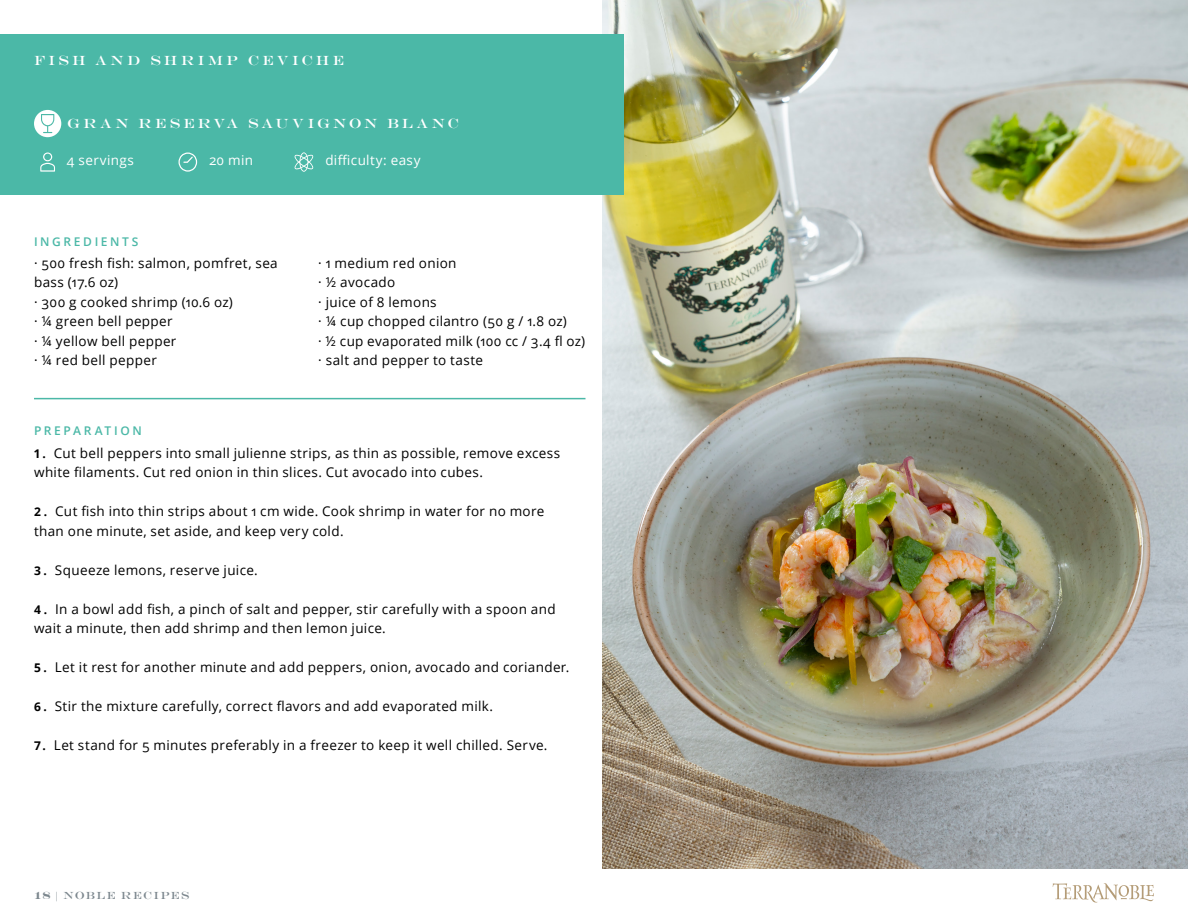
<style>
.page{position:relative;width:1188px;height:918px;background:#fff}
.page>*{position:absolute;margin:0;border:0;box-sizing:border-box;transform-origin:0 0}
.t1{font:13.5px/19.5px "Open Sans";letter-spacing:.025em;color:#000}
.t2{font:13.5px "Open Sans";letter-spacing:.03em;color:#fff}
.t3{font:13.5px "Engravers";letter-spacing:.215em;color:#fff}
.t4{font:13.5px "Engravers";letter-spacing:.235em;color:#fff}
.t5{font:600 12px "Open Sans";letter-spacing:.215em;color:#4bb8a7}
.t6{font:10.5px "Engravers";letter-spacing:.135em;color:#7c878e}
.s1{font-weight:700;font-size:12px}
.s2{font-weight:700}
</style>
<div class="page">
<svg style="left:1053px;top:883px;width:101px;height:20px"></svg>
<img style="left:603px;top:0;width:585px;height:869px">
<div style="left:0;top:34px;width:624px;height:161px;background:#4bb8a7"></div>
<svg style="left:179px;top:153px;width:18px;height:19px"></svg>
<svg style="left:40px;top:153px;width:15px;height:19px"></svg>
<svg style="left:295px;top:152px;width:18px;height:20px"></svg>
<div style="left:34px;top:110px;width:27px;height:27px;background:#fff;border-radius:50%"></div>
<svg style="left:41px;top:114px;width:13px;height:19px"></svg>
<hr style="left:34px;top:398px;width:551px;height:1px;background:#4bb8a7">
<p class="t4" style="left:34px;top:53px;width:312px">FISH AND SHRIMP CEVICHE</p>
<p class="t3" style="left:67px;top:116px;width:394px">GRAN RESERVA SAUVIGNON BLANC</p>
<p class="t2" style="left:67px;top:151px;width:68px">4 servings</p>
<p class="t5" style="left:34px;top:234px;width:106px">INGREDIENTS</p>
<p class="t2" style="left:209px;top:151px;width:45px">20 min</p>
<p class="t2" style="left:325px;top:151px;width:97px">difficulty: easy</p>
<p class="t1" style="left:34px;top:253px;width:245px">· 500 fresh fish: salmon, pomfret, sea bass (17.6 oz)<br>· 300 g cooked shrimp (10.6 oz)<br>· ¼ green bell pepper<br>· ¼ yellow bell pepper<br>· ¼ red bell pepper</p>
<p class="t1" style="left:318px;top:253px;width:268px">· 1 medium red onion<br>· ½ avocado<br>· juice of 8 lemons<br>· ¼ cup chopped cilantro (50 g / 1.8 oz)<br>· ½ cup evaporated milk (100 cc / 3.4 fl oz) · salt and pepper to taste</p>
<p class="t5" style="left:34px;top:423px;width:109px">PREPARATION</p>
<p class="t1" style="left:34px;top:443px;width:528px"><span class="s1">1 .</span> Cut bell peppers into small julienne strips, as thin as possible, remove excess white filaments. Cut red onion in thin slices. Cut avocado into cubes.</p>
<p class="t1" style="left:34px;top:501px;width:512px"><span class="s1">2 .</span> Cut fish into thin strips about 1 cm wide. Cook shrimp in water for no more than one minute, set aside, and keep very cold.</p>
<p class="t1" style="left:34px;top:560px;width:225px"><span class="s1">3 .</span> Squeeze lemons, reserve juice.</p>
<p class="t1" style="left:34px;top:599px;width:523px"><span class="s1">4 .</span> In a bowl add fish, a pinch of salt and pepper, stir carefully with a spoon and wait a minute, then add shrimp and then lemon juice.</p>
<p class="t1" style="left:34px;top:657px;width:537px"><span class="s1">5 .</span> Let it rest for another minute and add peppers, onion, avocado and coriander.</p>
<p class="t1" style="left:34px;top:696px;width:461px"><span class="s1">6 .</span> Stir the mixture carefully, correct flavors and add evaporated milk.</p>
<p class="t1" style="left:34px;top:735px;width:515px"><span class="s1">7.</span> Let stand for 5 minutes preferably in a freezer to keep it well chilled. Serve.</p>
<p class="t6" style="left:34px;top:889px;width:157px"><span class="s2">18</span> | NOBLE RECIPES</p>
</div>
